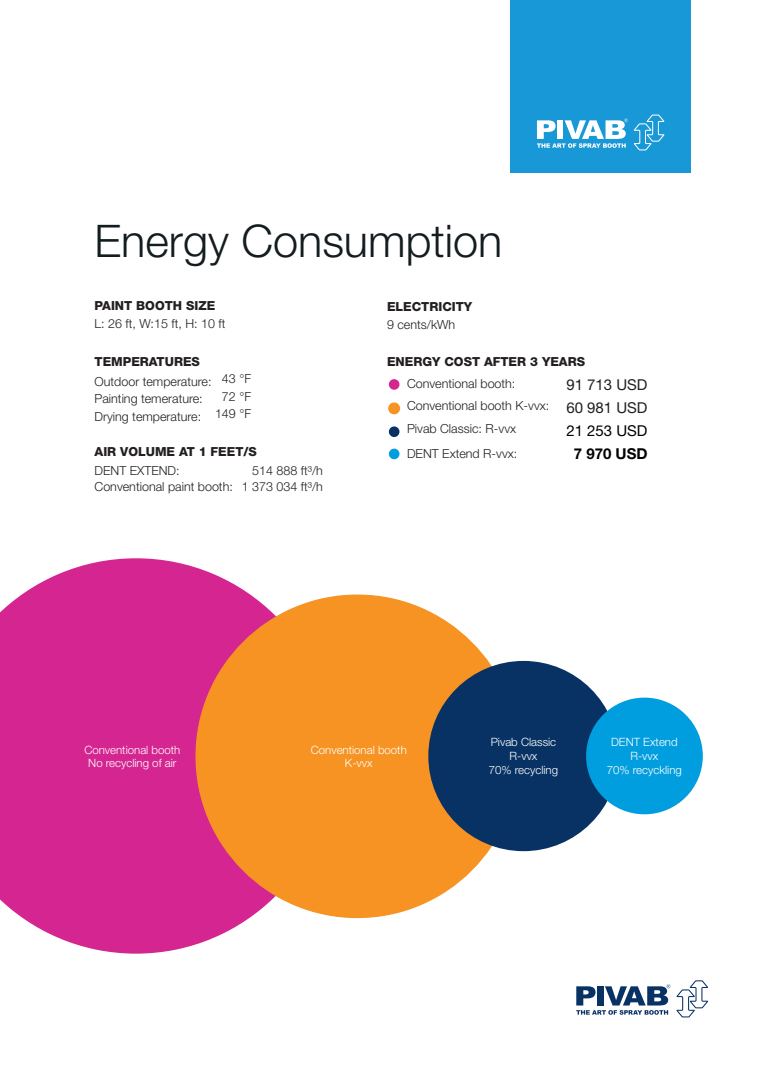
<style>
.page{position:relative;width:773px;height:1081px;background:#fff}
.page>*{position:absolute;margin:0;border:0;box-sizing:border-box;transform-origin:0 0}
.t1{font:300 45px "Helvetica Neue LT Std";color:#131c1f}
.t2{font:15px/23px "Helvetica Neue LT Std";color:#231f20}
.t3{font:15px "Helvetica Neue LT Std";color:#000001}
.t4{font:700 15px "Helvetica Neue LT Std";color:#000001}
.t5{font:300 12.5px/17.5px "Helvetica Neue LT Std";color:#231f20}
.t6{font:800 12.5px "Helvetica Neue LT Std";color:#231f20}
.t7{font:300 11.38px/13.8px "Helvetica Neue LT Std";color:#fff;text-align:center}
</style>
<div class="page">
<svg style="left:0;top:558px;width:334px;height:395px;background:#db45a0"></svg>
<div style="left:196px;top:595px;width:322px;height:322px;background:#f69323;border-radius:50%"></div>
<div style="left:428px;top:661px;width:190px;height:190px;background:#083264;border-radius:50%"></div>
<div style="left:586px;top:697px;width:116px;height:117px;background:#009ede;border-radius:50%"></div>
<svg style="left:576px;top:984px;width:94px;height:30px"></svg>
<svg style="left:676px;top:980px;width:32px;height:37px"></svg>
<div style="left:389px;top:449px;width:10px;height:10px;background:#009ede;border-radius:50%"></div>
<div style="left:389px;top:379px;width:10px;height:11px;background:#d52590;border-radius:50%"></div>
<div style="left:389px;top:403px;width:10px;height:11px;background:#f69323;border-radius:50%"></div>
<div style="left:388px;top:402px;width:12px;height:12px;border:1px solid #f69323;border-radius:50%"></div>
<div style="left:389px;top:426px;width:10px;height:11px;background:#083264;border-radius:50%"></div>
<div style="left:510px;top:0;width:180px;height:173px;background:#1898d6"></div>
<svg style="left:537px;top:115px;width:127px;height:35px"></svg>
<h1 class="t1" style="left:94px;top:213px;width:409px">Energy Consumption</h1>
<p class="t6" style="left:94px;top:298px;width:122px">PAINT BOOTH SIZE</p>
<p class="t5" style="left:94px;top:314px;width:132px">L: 26 ft, W:15 ft, H: 10 ft</p>
<p class="t6" style="left:94px;top:354px;width:107px">TEMPERATURES</p>
<p class="t5" style="left:94px;top:372px;width:118px">Outdoor temperature:<br>Painting temerature:<br>Drying temperature:</p>
<p class="t5" style="left:215px;top:370px;width:38px;text-align:center">43 °F<br>72 °F<br>149 °F</p>
<p class="t6" style="left:94px;top:444px;width:164px">AIR VOLUME AT 1 FEET/S</p>
<p class="t5" style="left:94px;top:462px;width:140px;line-height:16.2px">DENT EXTEND:<br>Conventional paint booth:</p>
<p class="t5" style="left:242px;top:462px;width:83px;line-height:16.2px;text-align:right">514 888 ft³/h<br>1 373 034 ft³/h</p>
<p class="t6" style="left:387px;top:299px;width:87px">ELECTRICITY</p>
<p class="t5" style="left:387px;top:315px;width:70px">9 cents/kWh</p>
<p class="t6" style="left:387px;top:354px;width:199px">ENERGY COST AFTER 3 YEARS</p>
<p class="t5" style="left:407px;top:372px;width:144px;line-height:22.5px">Conventional booth:<br>Conventional booth K-vvx:<br>Pivab Classic: R-vvx</p>
<p class="t5" style="left:407px;top:444px;width:112px">DENT Extend R-vvx:</p>
<p class="t2" style="left:566px;top:373px;width:83px">91 713 USD<br>60 981 USD</p>
<p class="t3" style="left:566px;top:421px;width:83px">21 253 USD</p>
<p class="t4" style="left:573px;top:444px;width:75px">7 970 USD</p>
<p class="t7" style="left:84px;top:742px;width:97px">Conventional booth<br>No recycling of air</p>
<p class="t7" style="left:311px;top:742px;width:97px">Conventional booth<br>K-vvx</p>
<p class="t7" style="left:488px;top:735px;width:71px">Pivab Classic<br>R-vvx<br>70% recycling</p>
<p class="t7" style="left:606px;top:735px;width:77px">DENT Extend<br>R-vvx<br>70% recyckling</p>
</div>
